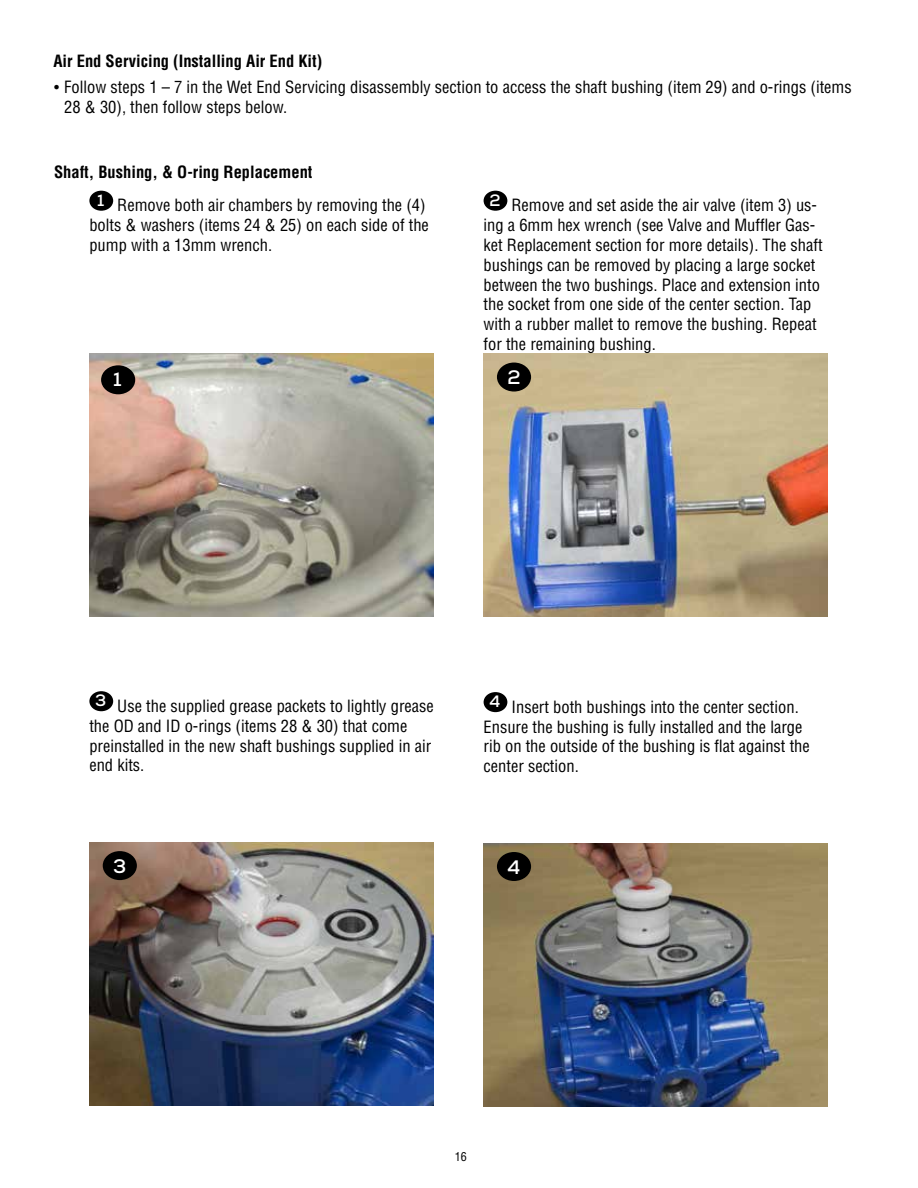
<style>
.page{position:relative;width:918px;height:1188px;background:#fff}
.page>*{position:absolute;margin:0;border:0;box-sizing:border-box;transform-origin:0 0}
.t1{font:700 19.5px "Nexa";color:#fff}
.t2{font:condensed 16.5px/19.8px "Helvetica";color:#000}
.t3{font:700 condensed 16.5px "Helvetica";color:#000}
.t4{font:condensed 12px "Helvetica";color:#000}
.s1{font-family:"Times New Roman";font-stretch:normal;font-size:18px}
</style>
<div class="page">
<div style="left:89px;top:191px;width:24px;height:20px;background:#000;border-radius:50%"></div>
<img style="left:89px;top:354px;width:345px;height:263px">
<img style="left:484px;top:354px;width:344px;height:263px">
<div style="left:484px;top:191px;width:23px;height:20px;background:#000;border-radius:50%"></div>
<div style="left:497px;top:363px;width:34px;height:29px;background:#000;border-radius:50%"></div>
<div style="left:101px;top:365px;width:34px;height:29px;background:#000;border-radius:50%"></div>
<img style="left:89px;top:842px;width:345px;height:263px">
<div style="left:89px;top:691px;width:24px;height:20px;background:#000;border-radius:50%"></div>
<div style="left:103px;top:851px;width:34px;height:29px;background:#000;border-radius:50%"></div>
<img style="left:484px;top:843px;width:344px;height:263px">
<div style="left:484px;top:692px;width:23px;height:20px;background:#000;border-radius:50%"></div>
<div style="left:497px;top:852px;width:34px;height:29px;background:#000;border-radius:50%"></div>
<p class="t3" style="left:53px;top:51px;width:270px">Air End Servicing (Installing Air End Kit)</p>
<p class="t2" style="left:64px;top:77px;width:789px;text-indent:-11px"><span class="s1">•</span> Follow steps 1 – 7 in the Wet End Servicing disassembly section to access the shaft bushing (item 29) and o-rings (items<br>28 &amp; 30), then follow steps below.</p>
<p class="t3" style="left:54px;top:162px;width:260px">Shaft, Bushing, &amp; O-ring Replacement</p>
<p class="t2" style="left:89px;top:195px;width:341px;text-indent:8px"><sup>1</sup> Remove both air chambers by removing the (4) bolts &amp; washers (items 24 &amp; 25) on each side of the pump with a 13mm wrench.</p>
<p class="t2" style="left:484px;top:195px;width:341px;text-indent:6px"><sup>2</sup> Remove and set aside the air valve (item 3) us&shy;ing a 6mm hex wrench (see Valve and Muffler Gas&shy;ket Replacement section for more details). The shaft bushings can be removed by placing a large socket between the two bushings. Place and extension into the socket from one side of the center section. Tap with a rubber mallet to remove the bushing. Repeat for the remaining bushing.</p>
<p class="t1" style="left:113px;top:366px;width:10px">1</p>
<p class="t1" style="left:507px;top:365px;width:15px">2</p>
<p class="t2" style="left:89px;top:696px;width:346px;text-indent:6px"><sup>3</sup> Use the supplied grease packets to lightly grease the OD and ID o-rings (items 28 &amp; 30) that come preinstalled in the new shaft bushings supplied in air end kits.</p>
<p class="t1" style="left:113px;top:853px;width:15px">3</p>
<p class="t2" style="left:484px;top:697px;width:328px;text-indent:6px"><sup>4</sup> Insert both bushings into the center section.<br>Ensure the bushing is fully installed and the large rib on the outside of the bushing is flat against the center section.</p>
<p class="t1" style="left:508px;top:854px;width:14px">4</p>
<p class="t4" style="left:455px;top:1149px;width:13px">16</p>
</div>
